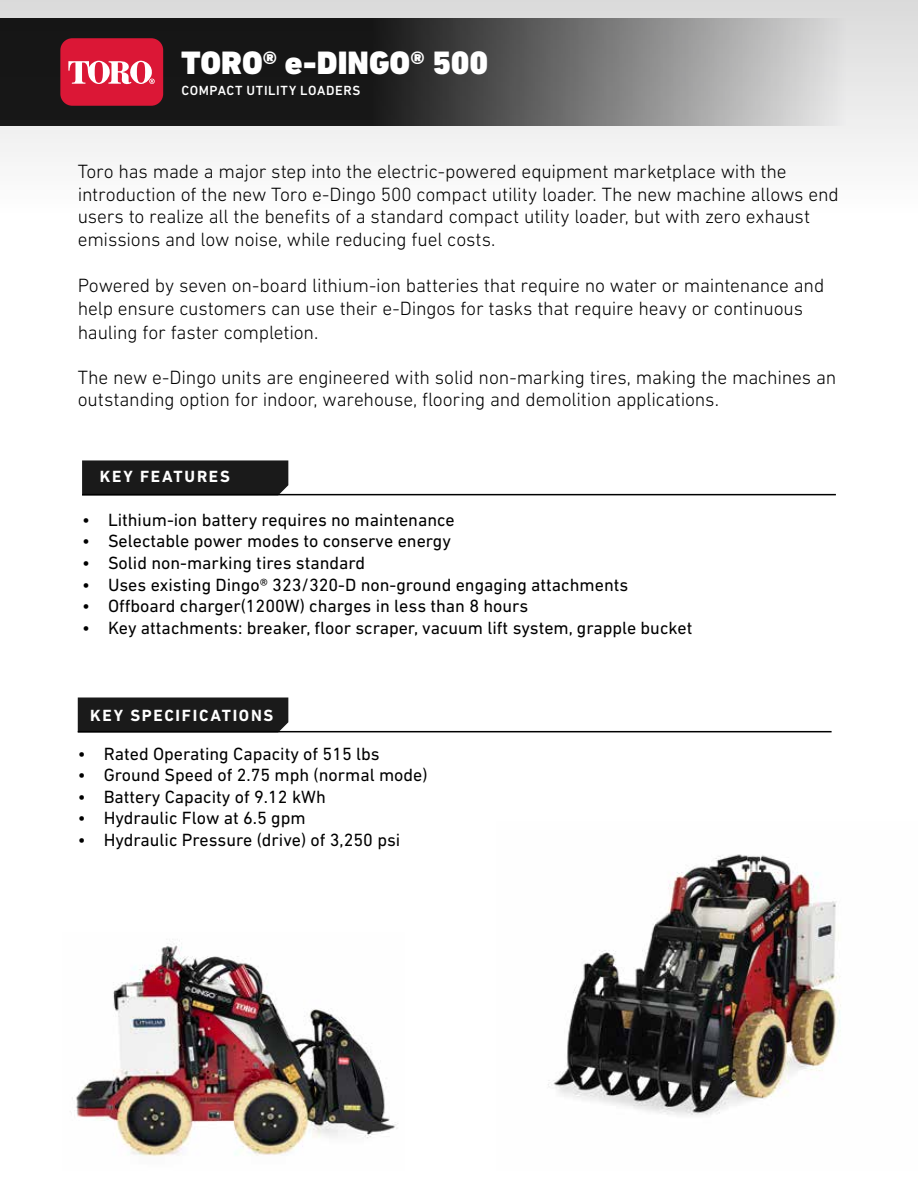
<style>
.page{position:relative;width:918px;height:1188px;background:#fff}
.page>*{position:absolute;margin:0;border:0;box-sizing:border-box;transform-origin:0 0}
.t1{font:900 33px "DIN Next LT Pro";color:#fff}
.t2{font:300 19.5px/22.5px "DIN Next LT Pro";letter-spacing:-.01em;color:#000}
.t3{font:18px "DIN Next LT Pro";color:#000}
.t4{font:700 16.5px "DIN Next LT Pro";letter-spacing:.105em;color:#fff}
.t5{font:500 13.5px "DIN Next LT Pro";letter-spacing:.045em;color:#fff}
</style>
<div class="page">
<div style="left:0;top:0;width:918px;height:318px;background:linear-gradient(to bottom,#dedede,#fff)"></div>
<svg style="left:0;top:18px;width:878px;height:108px;background:#5a5a5a"></svg>
<div style="left:60px;top:38px;width:103px;height:68px;background:#db1736;border-radius:12px"></div>
<svg style="left:68px;top:61px;width:87px;height:23px"></svg>
<hr style="left:82px;top:494px;width:754px;height:1px;background:#000">
<div style="left:82px;top:460px;width:206px;height:34px;background:#1a1a1a"></div>
<hr style="left:78px;top:731px;width:754px;height:1px;background:#000">
<div style="left:78px;top:698px;width:210px;height:33px;background:#1a1a1a"></div>
<img style="left:548px;top:854px;width:293px;height:261px">
<img style="left:70px;top:940px;width:328px;height:217px">
<h1 class="t1" style="left:181px;top:43px;width:308px">TORO® e-DINGO® 500</h1>
<p class="t5" style="left:181px;top:82px;width:180px">COMPACT UTILITY LOADERS</p>
<p class="t2" style="left:78px;top:160px;width:763px">Toro has made a major step into the electric-powered equipment marketplace with the introduction of the new Toro e-Dingo 500 compact utility loader. The new machine allows end users to realize all the benefits of a standard compact utility loader, but with zero exhaust emissions and low noise, while reducing fuel costs.</p>
<p class="t2" style="left:78px;top:273px;width:748px;line-height:23.4px">Powered by seven on-board lithium-ion batteries that require no water or maintenance and help ensure customers can use their e-Dingos for tasks that require heavy or continuous hauling for faster completion.</p>
<p class="t2" style="left:78px;top:365px;width:760px">The new e-Dingo units are engineered with solid non-marking tires, making the machines an outstanding option for indoor, warehouse, flooring and demolition applications.</p>
<p class="t4" style="left:100px;top:467px;width:132px">KEY FEATURES</p>
<p class="t3" style="left:82px;top:509px;width:374px">• Lithium-ion battery requires no maintenance</p>
<p class="t3" style="left:82px;top:531px;width:370px">• Selectable power modes to conserve energy</p>
<p class="t3" style="left:82px;top:552px;width:285px">• Solid non-marking tires standard</p>
<p class="t3" style="left:82px;top:574px;width:548px">• Uses existing Dingo® 323/320-D non-ground engaging attachments</p>
<p class="t3" style="left:82px;top:596px;width:448px">• Offboard charger(1200W) charges in less than 8 hours</p>
<p class="t3" style="left:82px;top:617px;width:612px">• Key attachments: breaker, floor scraper, vacuum lift system, grapple bucket</p>
<p class="t4" style="left:90px;top:706px;width:185px">KEY SPECIFICATIONS</p>
<p class="t3" style="left:78px;top:743px;width:303px">• Rated Operating Capacity of 515 lbs</p>
<p class="t3" style="left:78px;top:765px;width:351px">• Ground Speed of 2.75 mph (normal mode)</p>
<p class="t3" style="left:78px;top:786px;width:250px">• Battery Capacity of 9.12 kWh</p>
<p class="t3" style="left:78px;top:808px;width:229px">• Hydraulic Flow at 6.5 gpm</p>
<p class="t3" style="left:78px;top:829px;width:324px">• Hydraulic Pressure (drive) of 3,250 psi</p>
</div>
